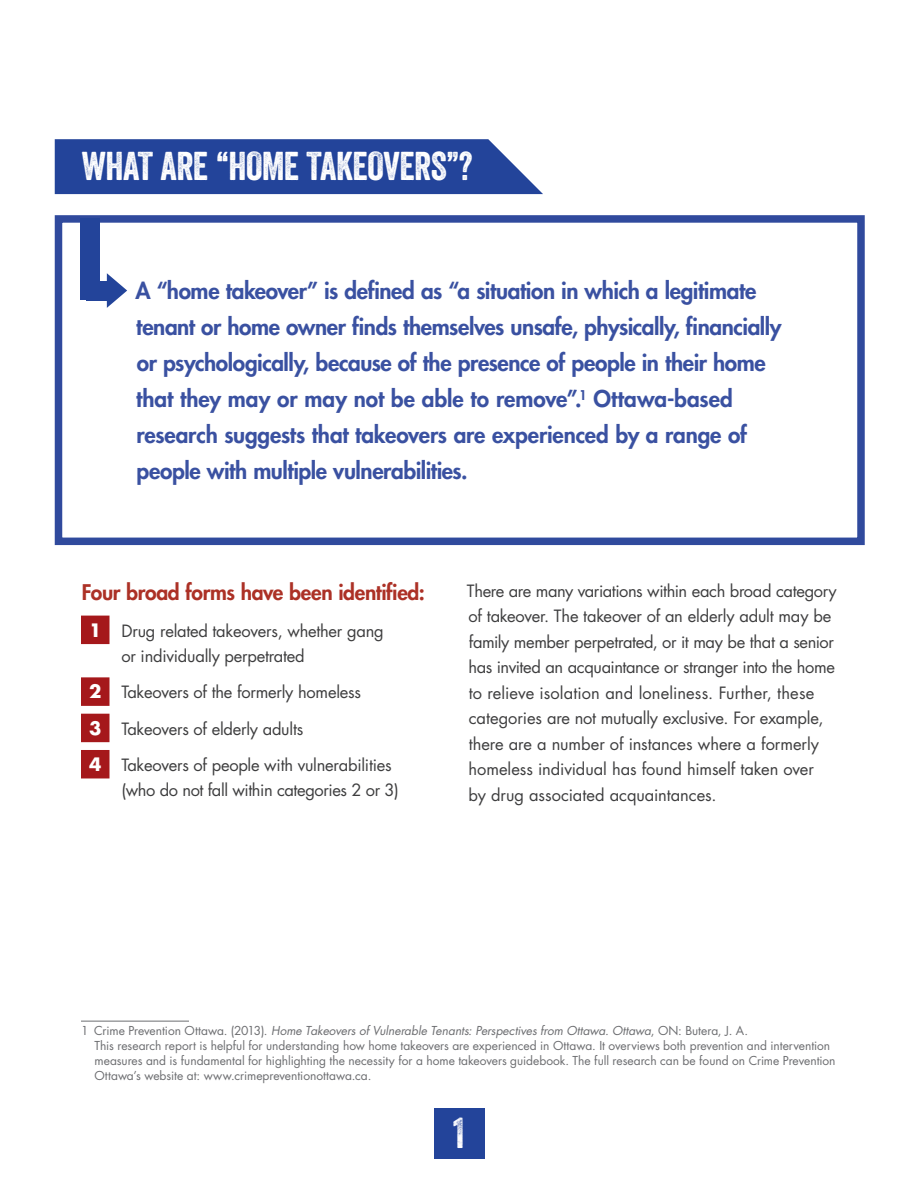
<style>
.page{position:relative;width:918px;height:1188px;background:#fff}
.page>*{position:absolute;margin:0;border:0;box-sizing:border-box;transform-origin:0 0}
.Pagination{font:42px "Veneer Two";color:#fff}
.Topic_14_15{font:39px "Veneer";letter-spacing:-.015em;color:#fff}
.Intro{font:800 22.5px/36px "Futura Std";letter-spacing:-.015em;color:#3a51a1}
.Body_11_17{font:800 21px "Futura Std";letter-spacing:-.015em;color:#ac3126}
.Case_Study_Text_11_1{font:16.5px/25.5px "Futura Std";letter-spacing:-.015em;color:#3e3e3f}
.Footnotes_8_10{font:12px/15px "Futura Std";color:#6c6d70}
.s1{font-weight:700;font-size:18px;color:#fff}
.s2{font-style:italic}
</style>
<div class="page">
<div style="left:434px;top:1109px;width:50px;height:50px;background:#23449a"></div>
<div style="left:55px;top:215px;width:810px;height:330px;border:8px solid #304a9d"></div>
<svg style="left:55px;top:139px;width:488px;height:55px;background:#2f4e9f"></svg>
<div style="left:81px;top:616px;width:29px;height:28px;background:#a5181b"></div>
<div style="left:81px;top:677px;width:29px;height:29px;background:#a5181b"></div>
<div style="left:81px;top:714px;width:29px;height:28px;background:#a5181b"></div>
<div style="left:81px;top:750px;width:29px;height:28px;background:#a5181b"></div>
<hr style="left:81px;top:1021px;width:108px;height:1px;background:#6c6d70">
<div style="left:80px;top:218px;width:20px;height:82px;background:#23449a"></div>
<div style="left:86px;top:281px;width:27px;height:19px;background:#23449a"></div>
<svg style="left:107px;top:273px;width:20px;height:35px"></svg>
<p class="Topic_14_15" style="left:82px;top:142px;width:392px">WHAT ARE “HOME TAKEOVERS”?</p>
<p class="Intro" style="left:136px;top:273px;width:648px">A “home takeover” is defined as “a situation in which a legitimate tenant or home owner finds themselves unsafe, physically, financially or psychologically, because of the presence of people in their home that they may or may not be able to remove”.<sup>1</sup> Ottawa-based research suggests that takeovers are experienced by a range of people with multiple vulnerabilities.</p>
<p class="Body_11_17" style="left:82px;top:579px;width:344px">Four broad forms have been identified:</p>
<p class="Case_Study_Text_11_1" style="left:122px;top:618px;width:264px;text-indent:-32px"><span class="s1">1</span> Drug related takeovers, whether gang or individually perpetrated</p>
<p class="Case_Study_Text_11_1" style="left:89px;top:680px;width:273px"><span class="s1">2</span> Takeovers of the formerly homeless</p>
<p class="Case_Study_Text_11_1" style="left:89px;top:716px;width:216px"><span class="s1">3</span> Takeovers of elderly adults</p>
<p class="Case_Study_Text_11_1" style="left:122px;top:752px;width:279px;text-indent:-32px"><span class="s1">4</span> Takeovers of people with vulnerabilities (who do not fall within categories 2 or 3)</p>
<p class="Case_Study_Text_11_1" style="left:467px;top:578px;width:371px">There are many variations within each broad category of takeover. The takeover of an elderly adult may be family member perpetrated, or it may be that a senior has invited an acquaintance or stranger into the home to relieve isolation and loneliness. Further, these categories are not mutually exclusive. For example, there are a number of instances where a formerly homeless individual has found himself taken over<br>by drug associated acquaintances.</p>
<p class="Footnotes_8_10" style="left:94px;top:1023px;width:743px;text-indent:-14px">1 Crime Prevention Ottawa. (2013). <span class="s2">Home Takeovers of Vulnerable Tenants: Perspectives from Ottawa. Ottawa</span>, ON: Butera, J. A.<br>This research report is helpful for understanding how home takeovers are experienced in Ottawa. It overviews both prevention and intervention measures and is fundamental for highlighting the necessity for a home takeovers guidebook. The full research can be found on Crime Prevention Ottawa’s website at: www.crimepreventionottawa.ca.</p>
<p class="Pagination" style="left:453px;top:1107px;width:13px">1</p>
</div>
